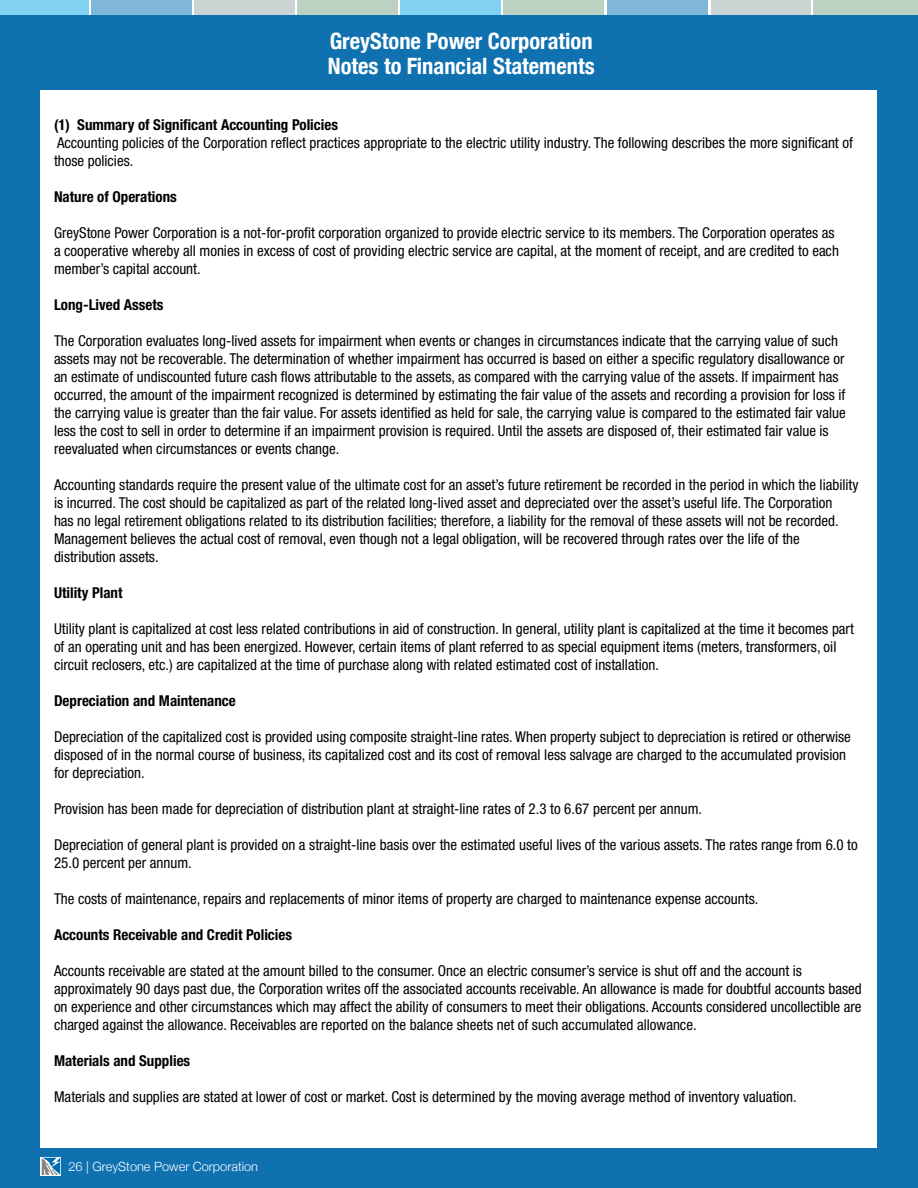
<style>
.page{position:relative;width:918px;height:1188px;background:#fff}
.page>*{position:absolute;margin:0;border:0;box-sizing:border-box;transform-origin:0 0}
.t1{font:700 condensed 22.5px/25.5px "Helvetica Neue";color:#fff}
.t2{font:condensed 15px/18px "Helvetica Neue LT Std";color:#000}
.t3{font:700 condensed 15px "Helvetica Neue LT Std";color:#000}
.t4{font:300 12.75px "Helvetica Neue";color:#fff}
</style>
<div class="page">
<div style="left:0;top:15px;width:918px;height:1173px;background:#0f71b0"></div>
<svg style="left:41px;top:1157px;width:20px;height:19px"></svg>
<svg style="left:40px;top:1157px;width:20px;height:18px"></svg>
<div style="left:40px;top:90px;width:837px;height:1058px;background:#fff"></div>
<div style="left:0;top:0;width:88px;height:15px;background:#80d1f2"></div>
<div style="left:91px;top:0;width:100px;height:15px;background:#80b7d7"></div>
<div style="left:194px;top:0;width:101px;height:15px;background:#cad4d3"></div>
<div style="left:298px;top:0;width:100px;height:15px;background:#bbd1c1"></div>
<div style="left:400px;top:0;width:101px;height:15px;background:#80d1f2"></div>
<div style="left:504px;top:0;width:100px;height:15px;background:#bbd1c1"></div>
<div style="left:607px;top:0;width:101px;height:15px;background:#80b7d7"></div>
<div style="left:711px;top:0;width:99px;height:15px;background:#cad4d3"></div>
<div style="left:813px;top:0;width:105px;height:15px;background:#bbd1c1"></div>
<h1 class="t1" style="left:328px;top:28px;width:268px">GreyStone Power Corporation<br>Notes to Financial Statements</h1>
<p class="t3" style="left:54px;top:116px;width:286px">(1) Summary of Significant Accounting Policies</p>
<p class="t2" style="left:54px;top:134px;width:800px">Accounting policies of the Corporation reflect practices appropriate to the electric utility industry. The following describes the more significant of those policies.</p>
<p class="t3" style="left:54px;top:188px;width:124px">Nature of Operations</p>
<p class="t2" style="left:54px;top:224px;width:786px">GreyStone Power Corporation is a not-for-profit corporation organized to provide electric service to its members. The Corporation operates as a cooperative whereby all monies in excess of cost of providing electric service are capital, at the moment of receipt, and are credited to each member’s capital account.</p>
<p class="t3" style="left:54px;top:296px;width:111px">Long-Lived Assets</p>
<p class="t2" style="left:54px;top:332px;width:793px">The Corporation evaluates long-lived assets for impairment when events or changes in circumstances indicate that the carrying value of such assets may not be recoverable. The determination of whether impairment has occurred is based on either a specific regulatory disallowance or an estimate of undiscounted future cash flows attributable to the assets, as compared with the carrying value of the assets. If impairment has occurred, the amount of the impairment recognized is determined by estimating the fair value of the assets and recording a provision for loss if the carrying value is greater than the fair value. For assets identified as held for sale, the carrying value is compared to the estimated fair value less the cost to sell in order to determine if an impairment provision is required. Until the assets are disposed of, their estimated fair value is reevaluated when circumstances or events change.</p>
<p class="t2" style="left:54px;top:476px;width:806px">Accounting standards require the present value of the ultimate cost for an asset’s future retirement be recorded in the period in which the liability is incurred. The cost should be capitalized as part of the related long-lived asset and depreciated over the asset’s useful life. The Corporation<br>has no legal retirement obligations related to its distribution facilities; therefore, a liability for the removal of these assets will not be recorded.<br>Management believes the actual cost of removal, even though not a legal obligation, will be recovered through rates over the life of the distribution assets.</p>
<p class="t3" style="left:54px;top:584px;width:70px">Utility Plant</p>
<p class="t2" style="left:54px;top:620px;width:801px">Utility plant is capitalized at cost less related contributions in aid of construction. In general, utility plant is capitalized at the time it becomes part of an operating unit and has been energized. However, certain items of plant referred to as special equipment items (meters, transformers, oil circuit reclosers, etc.) are capitalized at the time of purchase along with related estimated cost of installation.</p>
<p class="t3" style="left:54px;top:692px;width:183px">Depreciation and Maintenance</p>
<p class="t2" style="left:54px;top:728px;width:798px">Depreciation of the capitalized cost is provided using composite straight-line rates. When property subject to depreciation is retired or otherwise disposed of in the normal course of business, its capitalized cost and its cost of removal less salvage are charged to the accumulated provision for depreciation.</p>
<p class="t2" style="left:54px;top:800px;width:650px">Provision has been made for depreciation of distribution plant at straight-line rates of 2.3 to 6.67 percent per annum.</p>
<p class="t2" style="left:54px;top:836px;width:805px">Depreciation of general plant is provided on a straight-line basis over the estimated useful lives of the various assets. The rates range from 6.0 to<br>25.0 percent per annum.</p>
<p class="t2" style="left:54px;top:890px;width:706px">The costs of maintenance, repairs and replacements of minor items of property are charged to maintenance expense accounts.</p>
<p class="t3" style="left:54px;top:926px;width:240px">Accounts Receivable and Credit Policies</p>
<p class="t2" style="left:54px;top:962px;width:809px">Accounts receivable are stated at the amount billed to the consumer. Once an electric consumer’s service is shut off and the account is approximately 90 days past due, the Corporation writes off the associated accounts receivable. An allowance is made for doubtful accounts based on experience and other circumstances which may affect the ability of consumers to meet their obligations. Accounts considered uncollectible are charged against the allowance. Receivables are reported on the balance sheets net of such accumulated allowance.</p>
<p class="t3" style="left:54px;top:1052px;width:138px">Materials and Supplies</p>
<p class="t2" style="left:54px;top:1088px;width:744px">Materials and supplies are stated at lower of cost or market. Cost is determined by the moving average method of inventory valuation.</p>
<p class="t4" style="left:68px;top:1159px;width:191px">26 | GreyStone Power Corporation</p>
</div>
